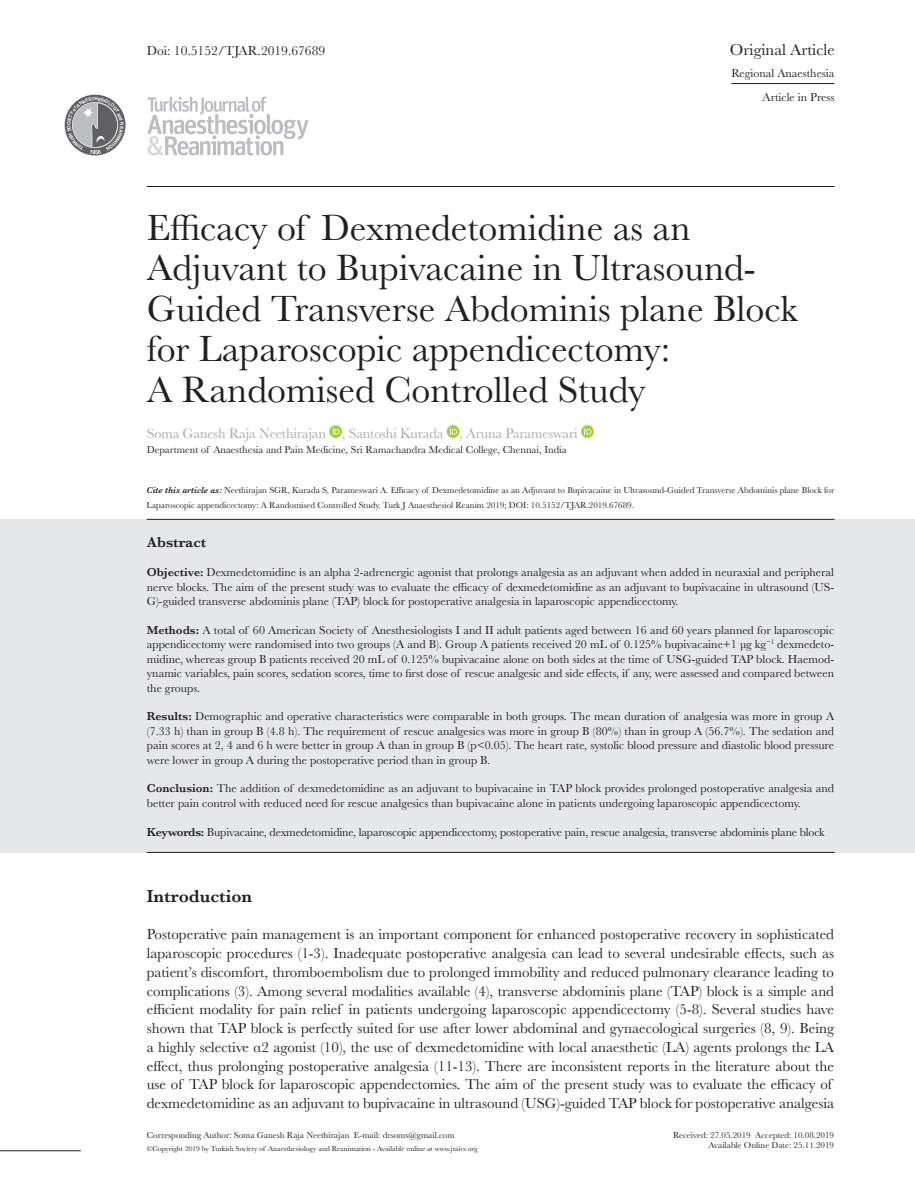
<style>
.page{position:relative;width:915px;height:1191px;background:#fff}
.page>*{position:absolute;margin:0;border:0;box-sizing:border-box;transform-origin:0 0}
.t1{font:37.8px/40.5px "Baskerville";color:#231f20}
.t2{font:600 18px "Baskerville";color:#231f20}
.t3{font:16.5px "Baskerville";color:#231f20}
.t4{font:15px/18.8px "Baskerville";color:#231f20}
.t5{font:600 15px "Baskerville";color:#231f20}
.t6{font:14.25px "Baskerville";letter-spacing:-.01em;color:#a8a9ad}
.t7{font:13.5px "Baskerville";color:#231f20}
.t8{font:12px/14.4px "Baskerville";color:#231f20;text-align:justify}
.t9{font:10.5px "Baskerville";color:#231f20}
.t10{font:9px/15px "Baskerville";color:#231f20}
.t11{font:7.5px "Baskerville";color:#231f20}
.s1{font-weight:600;font-style:italic}
.s2{font-weight:600}
</style>
<div class="page">
<svg style="left:147px;top:97px;width:161px;height:58px"></svg>
<svg style="left:329px;top:425px;width:13px;height:13px"></svg>
<svg style="left:332px;top:427px;width:7px;height:7px"></svg>
<svg style="left:446px;top:425px;width:13px;height:13px"></svg>
<svg style="left:450px;top:427px;width:7px;height:7px"></svg>
<svg style="left:581px;top:425px;width:12px;height:13px"></svg>
<svg style="left:584px;top:427px;width:7px;height:7px"></svg>
<hr style="left:147px;top:186px;width:687px;height:1px;background:#231f20">
<hr style="left:0;top:1150px;width:81px;height:1px;background:#231f20">
<hr style="left:731px;top:83px;width:102px;height:1px;background:#231f20">
<div style="left:0;top:519px;width:914px;height:333px;background:#e6e7e9"></div>
<hr style="left:147px;top:519px;width:687px;height:1px;background:#231f20">
<hr style="left:147px;top:852px;width:687px;height:1px;background:#231f20">
<svg style="left:65px;top:97px;width:58px;height:57px"></svg>
<p class="t7" style="left:147px;top:42px;width:180px">Doi: 10.5152/TJAR.2019.67689</p>
<p class="t3" style="left:729px;top:39px;width:106px">Original Article</p>
<p class="t8" style="left:731px;top:66px;width:105px">Regional Anaesthesia</p>
<p class="t8" style="left:762px;top:90px;width:73px">Article in Press</p>
<p class="t1" style="left:147px;top:208px;width:652px">Efficacy of Dexmedetomidine as an Adjuvant to Bupivacaine in Ultrasound-Guided Transverse Abdominis plane Block for Laparoscopic appendicectomy:</p>
<p class="t1" style="left:147px;top:370px;width:500px">A Randomised Controlled Study</p>
<p class="t6" style="left:147px;top:424px;width:432px">Soma Ganesh Raja Neethirajan , Santoshi Kurada , Aruna Parameswari</p>
<p class="t9" style="left:147px;top:443px;width:421px">Department of Anaesthesia and Pain Medicine, Sri Ramachandra Medical College, Chennai, India</p>
<p class="t10" style="left:146px;top:483px;width:689px"><span class="s1">Cite this article as:</span> Neethirajan SGR, Kurada S, Parameswari A. Efficacy of Dexmedetomidine as an Adjuvant to Bupivacaine in Ultrasound-Guided Transverse Abdominis plane Block for<br>Laparoscopic appendicectomy: A Randomised Controlled Study. Turk J Anaesthesiol Reanim 2019; DOI: 10.5152/TJAR.2019.67689.</p>
<p class="t5" style="left:147px;top:532px;width:61px">Abstract</p>
<p class="t8" style="left:147px;top:565px;width:688px"><span class="s2">Objective:</span> Dexmedetomidine is an alpha 2-adrenergic agonist that prolongs analgesia as an adjuvant when added in neuraxial and peripheral nerve blocks. The aim of the present study was to evaluate the efficacy of dexmedetomidine as an adjuvant to bupivacaine in ultrasound (US-G)-guided transverse abdominis plane (TAP) block for postoperative analgesia in laparoscopic appendicectomy.</p>
<p class="t8" style="left:147px;top:623px;width:688px"><span class="s2">Methods:</span> A total of 60 American Society of Anesthesiologists I and II adult patients aged between 16 and 60 years planned for laparoscopic appendicectomy were randomised into two groups (A and B). Group A patients received 20 mL of 0.125% bupivacaine+1 μg kg<sup>−1</sup> dexmedeto&shy;midine, whereas group B patients received 20 mL of 0.125% bupivacaine alone on both sides at the time of USG-guided TAP block. Haemod&shy;ynamic variables, pain scores, sedation scores, time to first dose of rescue analgesic and side effects, if any, were assessed and compared between the groups.</p>
<p class="t8" style="left:147px;top:709px;width:688px"><span class="s2">Results:</span> Demographic and operative characteristics were comparable in both groups. The mean duration of analgesia was more in group A (7.33 h) than in group B (4.8 h). The requirement of rescue analgesics was more in group B (80%) than in group A (56.7%). The sedation and pain scores at 2, 4 and 6 h were better in group A than in group B (p&lt;0.05). The heart rate, systolic blood pressure and diastolic blood pressure were lower in group A during the postoperative period than in group B.</p>
<p class="t8" style="left:147px;top:781px;width:688px"><span class="s2">Conclusion:</span> The addition of dexmedetomidine as an adjuvant to bupivacaine in TAP block provides prolonged postoperative analgesia and better pain control with reduced need for rescue analgesics than bupivacaine alone in patients undergoing laparoscopic appendicectomy.</p>
<p class="t8" style="left:147px;top:824px;width:679px"><span class="s2">Keywords:</span> Bupivacaine, dexmedetomidine, laparoscopic appendicectomy, postoperative pain, rescue analgesia, transverse abdominis plane block</p>
<p class="t2" style="left:147px;top:883px;width:107px">Introduction</p>
<p class="t4" style="left:147px;top:925px;width:688px">Postoperative pain management is an important component for enhanced postoperative recovery in sophisticated laparoscopic procedures (1-3). Inadequate postoperative analgesia can lead to several undesirable effects, such as patient’s discomfort, thromboembolism due to prolonged immobility and reduced pulmonary clearance leading to complications (3). Among several modalities available (4), transverse abdominis plane (TAP) block is a simple and efficient modality for pain relief in patients undergoing laparoscopic appendicectomy (5-8). Several studies have shown that TAP block is perfectly suited for use after lower abdominal and gynaecological surgeries (8, 9). Being a highly selective α2 agonist (10), the use of dexmedetomidine with local anaesthetic (LA) agents prolongs the LA effect, thus prolonging postoperative analgesia (11-13). There are inconsistent reports in the literature about the use of TAP block for laparoscopic appendectomies. The aim of the present study was to evaluate the efficacy of dexmedetomidine as an adjuvant to bupivacaine in ultrasound (USG)-guided TAP block for postoperative analgesia</p>
<p class="t10" style="left:672px;top:1127px;width:162px">Received: 27.05.2019 Accepted: 10.08.2019</p>
<p class="t10" style="left:708px;top:1138px;width:127px">Available Online Date: 25.11.2019</p>
<p class="t10" style="left:147px;top:1127px;width:309px">Corresponding Author: Soma Ganesh Raja Neethirajan E-mail: drsoms@gmail.com</p>
<p class="t11" style="left:147px;top:1143px;width:332px">©Copyright 2019 by Turkish Society of Anaesthesiology and Reanimation - Available online at www.jtaics.org</p>
</div>
